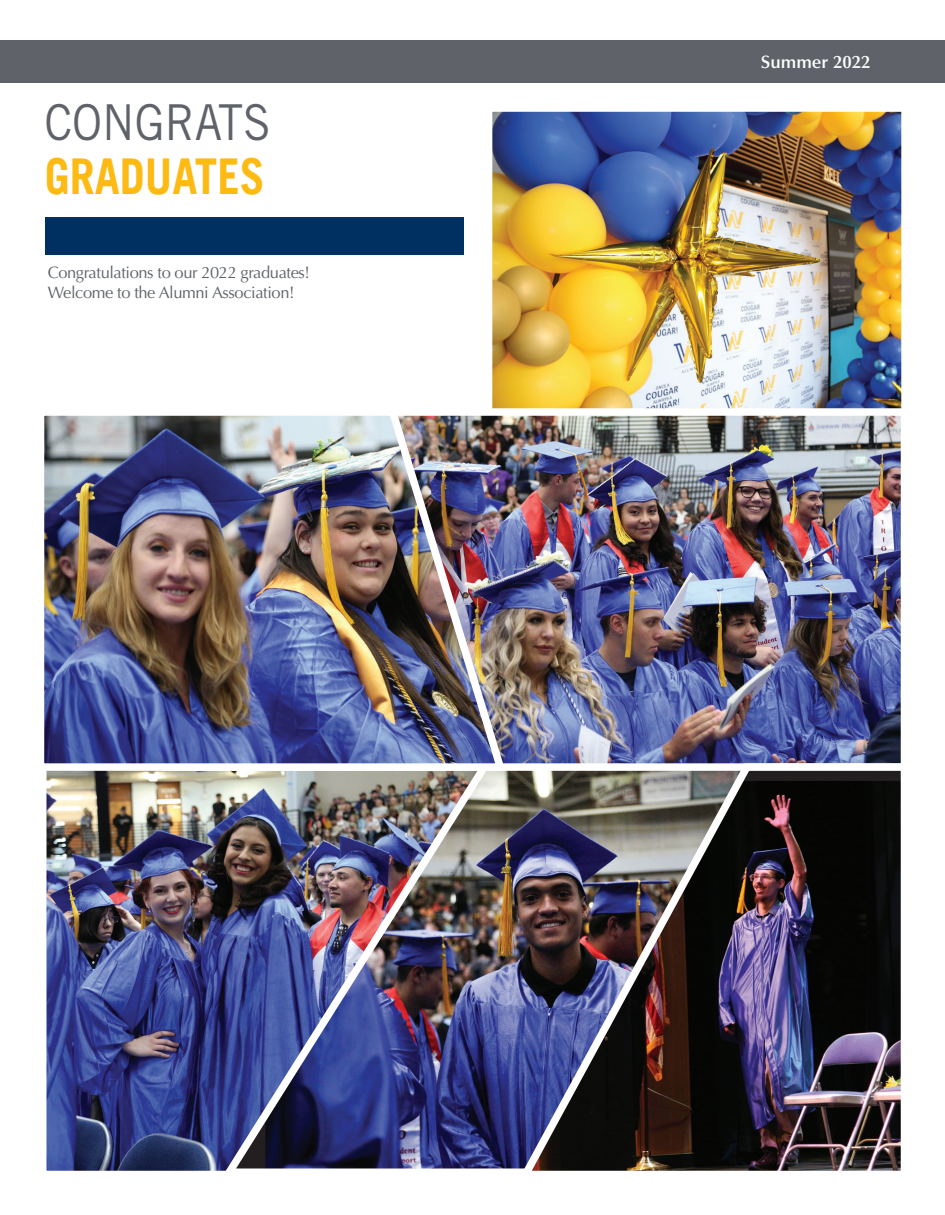
<style>
.page{position:relative;width:945px;height:1215px;background:#fff}
.page>*{position:absolute;margin:0;border:0;box-sizing:border-box;transform-origin:0 0}
.t1{font:700 49.5px "Trade Gothic LT";color:#fcba13;scale:.91 1}
.t2{font:49.5px "Trade Gothic LT Std";color:#5f6369;scale:.91 1}
.t3{font:600 18px "Optima LT Std";color:#fff}
.t4{font:16.5px/19.8px "Optima LT Std";letter-spacing:-.025em;color:#5f6369}
</style>
<div class="page">
<img style="left:493px;top:113px;width:407px;height:295px">
<div style="left:485px;top:105px;width:423px;height:345px;border:7px solid #fff"></div>
<img style="left:48px;top:775px;width:168px;height:394px">
<div style="left:39px;top:761px;width:457px;height:417px;border:8px solid #fff"></div>
<img style="left:216px;top:771px;width:297px;height:407px">
<div style="left:0;top:40px;width:945px;height:43px;background:#5f6369"></div>
<div style="left:45px;top:217px;width:418px;height:37px;background:#003062"></div>
<img style="left:510px;top:417px;width:389px;height:345px">
<div style="left:162px;top:408px;width:746px;height:363px;border:8px solid #fff"></div>
<img style="left:513px;top:760px;width:395px;height:411px">
<img style="left:39px;top:405px;width:471px;height:370px">
<h1 class="t2" style="left:45px;top:93px;width:250px">CONGRATS</h1>
<h1 class="t1" style="left:45px;top:146px;width:243px">GRADUATES</h1>
<p class="t4" style="left:48px;top:263px;width:264px">Congratulations to our 2022 graduates!<br>Welcome to the Alumni Association!</p>
<p class="t3" style="left:761px;top:52px;width:111px">Summer 2022</p>
</div>
